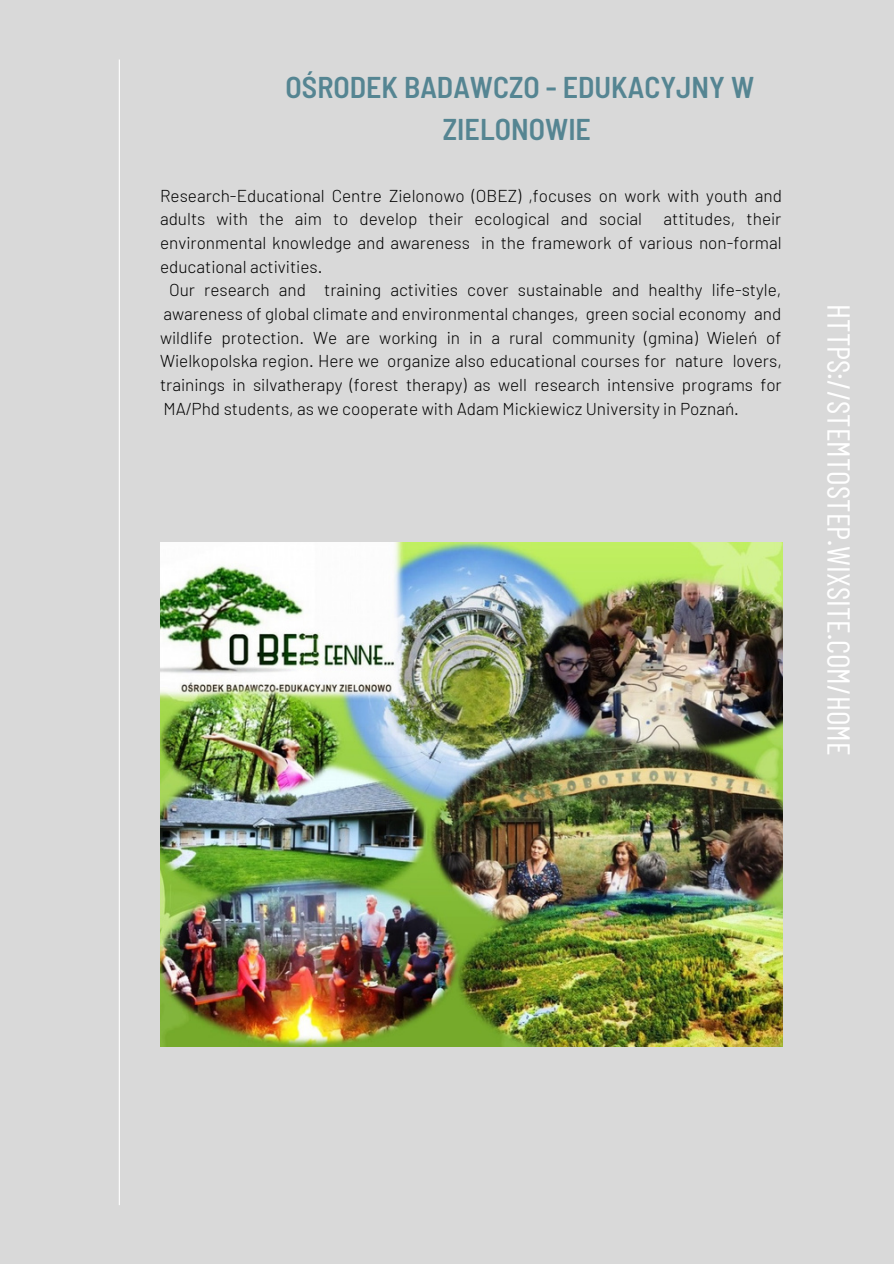
<style>
.page{position:relative;width:894px;height:1264px;background:#fff}
.page>*{position:absolute;margin:0;border:0;box-sizing:border-box;transform-origin:0 0}
.t1{font:31.8px "Barlow Condensed";color:#fff}
.t2{font:600 semi-condensed 30px/41.7px "Barlow";color:#558592;text-align:center}
.t3{font:300 17.25px/23.7px "Barlow";color:#000}
</style>
<div class="page">
<div style="left:0;top:0;width:893px;height:1263px;background:#d9d9d9"></div>
<hr style="left:119px;top:59px;width:1px;height:1146px;background:#fff">
<img style="left:160px;top:542px;width:621px;height:504px">
<h2 class="t2" style="left:285px;top:65px;width:470px">OŚRODEK BADAWCZO - EDUKACYJNY W<br>ZIELONOWIE</h2>
<p class="t3" style="left:160px;top:183px;width:623px">Research-Educational Centre Zielonowo (OBEZ) ,focuses on work with youth and adults with the aim to develop their ecological and social</p>
<p class="t3" style="left:663px;top:207px;width:119px">attitudes, their</p>
<p class="t3" style="left:160px;top:230px;width:623px">environmental knowledge and awareness in the framework of various non-formal</p>
<p class="t3" style="left:160px;top:254px;width:164px">educational activities.</p>
<p class="t3" style="left:169px;top:278px;width:613px">Our research and training activities cover sustainable and healthy life-style,</p>
<p class="t3" style="left:163px;top:301px;width:619px">awareness of global climate and environmental changes, green social economy and</p>
<p class="t3" style="left:160px;top:325px;width:623px">wildlife protection. We are working in in a rural community (gmina) Wieleń of</p>
<p class="t3" style="left:160px;top:348px;width:623px">Wielkopolska region. Here we organize also educational courses for nature lovers,</p>
<p class="t3" style="left:160px;top:372px;width:623px">trainings in silvatherapy (forest therapy) as well research intensive programs for</p>
<p class="t3" style="left:163px;top:396px;width:577px">MA/Phd students, as we cooperate with Adam Mickiewicz University in Poznań.</p>
<h1 class="t1" style="left:859px;top:304px;width:452px;rotate:90deg">HTTPS://STEMTOSTEP.WIXSITE.COM/HOME</h1>
</div>
